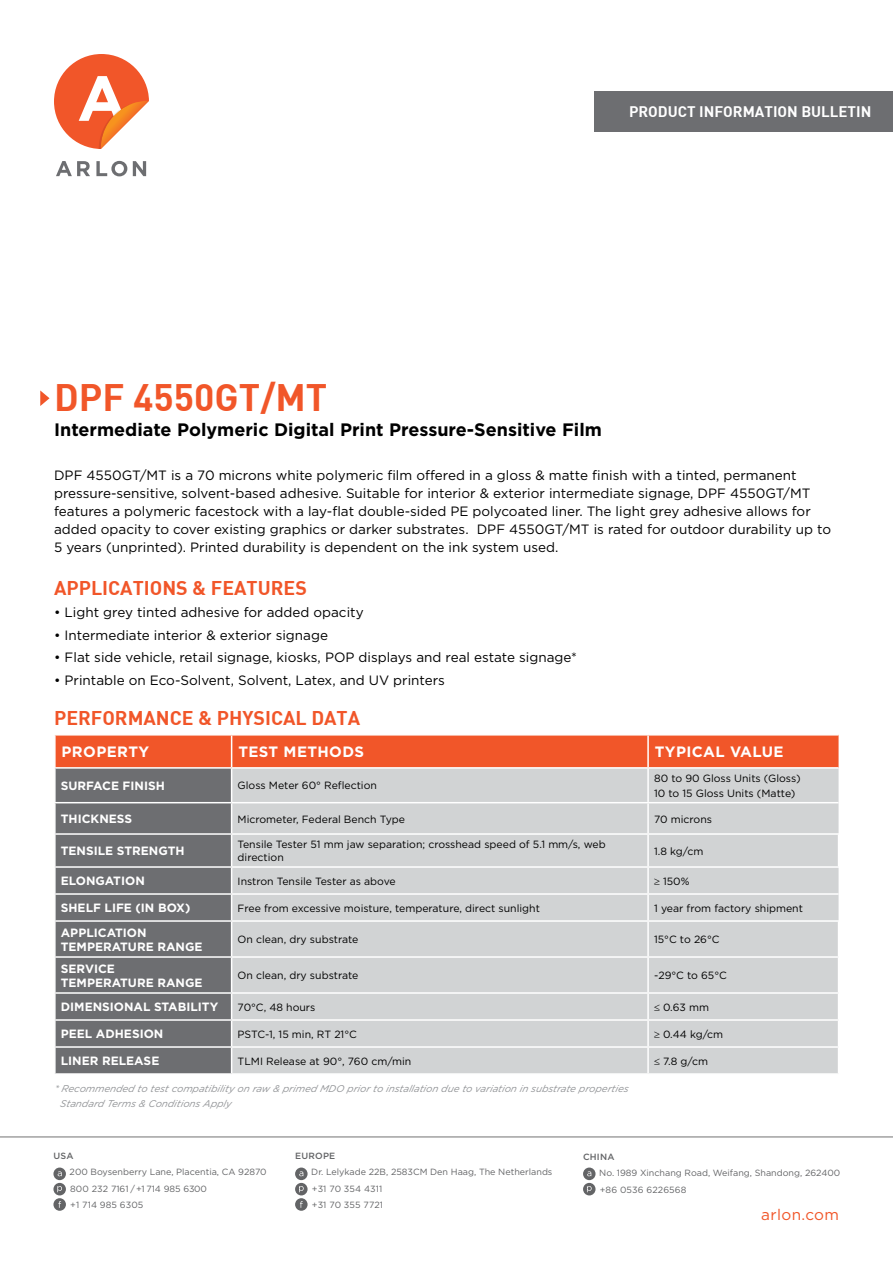
<style>
.page{position:relative;width:893px;height:1263px;background:#fff}
.page>*{position:absolute;margin:0;border:0;box-sizing:border-box;transform-origin:0 0}
.t1{font:37.5px "DIN Bold";color:#f15629}
.t2{font:19.5px "DIN Bold";color:#f15629}
.t3{font:700 18px "Gotham";color:#000}
.t4{font:15.3px "Gotham";letter-spacing:.025em;color:#f15629}
.t5{font:700 15px "Gotham";letter-spacing:.025em;color:#fff}
.t6{font:15px "DIN Bold";color:#fff}
.t7{font:13.5px/18px "Gotham";color:#000}
.t8{font:700 12px/14.4px "Gotham";color:#fff}
.t9{font:10.5px/14.4px "Gotham";color:#000}
.t10{font:italic 9.75px/15.1px "Gotham";color:#939598}
.t11{font:9px/16.5px "Gotham";color:#636466}
.t12{font:500 9px "Gotham";letter-spacing:.025em;color:#636466}
</style>
<div class="page">
<svg style="left:56px;top:161px;width:34px;height:15px"></svg>
<svg style="left:96px;top:161px;width:31px;height:15px"></svg>
<svg style="left:133px;top:161px;width:13px;height:15px"></svg>
<svg style="left:54px;top:54px;width:95px;height:95px"></svg>
<div style="left:595px;top:91px;width:298px;height:41px;background:#6d6e71"></div>
<hr style="left:0;top:1136px;width:893px;height:1px;background:#737373">
<svg style="left:53px;top:1167px;width:13px;height:13px"></svg>
<svg style="left:58px;top:1171px;width:4px;height:5px"></svg>
<div style="left:53px;top:1198px;width:13px;height:13px;background:#636466;border-radius:50%"></div>
<svg style="left:58px;top:1201px;width:3px;height:7px"></svg>
<div style="left:53px;top:1183px;width:13px;height:12px;background:#636466;border-radius:50%"></div>
<svg style="left:57px;top:1186px;width:5px;height:6px"></svg>
<svg style="left:295px;top:1167px;width:13px;height:13px"></svg>
<svg style="left:299px;top:1171px;width:4px;height:5px"></svg>
<div style="left:295px;top:1198px;width:13px;height:13px;background:#636466;border-radius:50%"></div>
<svg style="left:300px;top:1201px;width:3px;height:7px"></svg>
<div style="left:295px;top:1183px;width:13px;height:12px;background:#636466;border-radius:50%"></div>
<svg style="left:299px;top:1186px;width:5px;height:6px"></svg>
<svg style="left:583px;top:1167px;width:12px;height:13px"></svg>
<svg style="left:587px;top:1171px;width:4px;height:5px"></svg>
<div style="left:583px;top:1183px;width:12px;height:12px;background:#636466;border-radius:50%"></div>
<svg style="left:587px;top:1186px;width:5px;height:6px"></svg>
<svg style="left:40px;top:390px;width:10px;height:16px"></svg>
<div style="left:56px;top:735px;width:782px;height:32px;background:#f15629"></div>
<div style="left:56px;top:769px;width:175px;height:304px;background:#6d6e71"></div>
<div style="left:232px;top:769px;width:606px;height:304px;background:#d1d3d4"></div>
<hr style="left:231px;top:735px;width:1px;height:32px;background:#fff">
<hr style="left:647px;top:735px;width:2px;height:32px;background:#fff">
<hr style="left:647px;top:769px;width:2px;height:33px;background:#fff">
<hr style="left:54px;top:802px;width:178px;height:1px;background:#fff">
<hr style="left:232px;top:802px;width:416px;height:1px;background:#fff">
<hr style="left:648px;top:802px;width:190px;height:1px;background:#fff">
<hr style="left:647px;top:803px;width:2px;height:30px;background:#fff">
<hr style="left:54px;top:833px;width:178px;height:2px;background:#fff">
<hr style="left:232px;top:833px;width:416px;height:2px;background:#fff">
<hr style="left:648px;top:833px;width:191px;height:2px;background:#fff">
<hr style="left:647px;top:835px;width:2px;height:31px;background:#fff">
<hr style="left:54px;top:866px;width:178px;height:2px;background:#fff">
<hr style="left:232px;top:866px;width:416px;height:2px;background:#fff">
<hr style="left:648px;top:866px;width:191px;height:2px;background:#fff">
<hr style="left:647px;top:868px;width:2px;height:25px;background:#fff">
<hr style="left:54px;top:893px;width:178px;height:2px;background:#fff">
<hr style="left:232px;top:893px;width:416px;height:2px;background:#fff">
<hr style="left:648px;top:893px;width:190px;height:2px;background:#fff">
<hr style="left:647px;top:895px;width:2px;height:25px;background:#fff">
<hr style="left:54px;top:920px;width:178px;height:2px;background:#fff">
<hr style="left:232px;top:920px;width:416px;height:2px;background:#fff">
<hr style="left:648px;top:920px;width:191px;height:2px;background:#fff">
<hr style="left:647px;top:922px;width:2px;height:34px;background:#fff">
<hr style="left:54px;top:956px;width:178px;height:2px;background:#fff">
<hr style="left:232px;top:956px;width:416px;height:2px;background:#fff">
<hr style="left:648px;top:956px;width:191px;height:2px;background:#fff">
<hr style="left:647px;top:958px;width:2px;height:34px;background:#fff">
<hr style="left:54px;top:992px;width:178px;height:2px;background:#fff">
<hr style="left:232px;top:992px;width:416px;height:2px;background:#fff">
<hr style="left:648px;top:992px;width:191px;height:2px;background:#fff">
<hr style="left:647px;top:994px;width:2px;height:25px;background:#fff">
<hr style="left:54px;top:1019px;width:178px;height:2px;background:#fff">
<hr style="left:232px;top:1019px;width:416px;height:2px;background:#fff">
<hr style="left:648px;top:1019px;width:191px;height:2px;background:#fff">
<hr style="left:647px;top:1021px;width:2px;height:25px;background:#fff">
<hr style="left:54px;top:1046px;width:178px;height:2px;background:#fff">
<hr style="left:232px;top:1046px;width:416px;height:2px;background:#fff">
<hr style="left:648px;top:1046px;width:191px;height:2px;background:#fff">
<hr style="left:647px;top:1048px;width:2px;height:25px;background:#fff">
<p class="t6" style="left:629px;top:101px;width:244px">PRODUCT INFORMATION BULLETIN</p>
<h1 class="t1" style="left:54px;top:372px;width:275px">DPF 4550GT/MT</h1>
<h3 class="t3" style="left:54px;top:419px;width:549px">Intermediate Polymeric Digital Print Pressure-Sensitive Film</h3>
<p class="t7" style="left:54px;top:465px;width:779px">DPF 4550GT/MT is a 70 microns white polymeric film offered in a gloss &amp; matte finish with a tinted, permanent pressure-sensitive, solvent-based adhesive. Suitable for interior &amp; exterior intermediate signage, DPF 4550GT/MT features a polymeric facestock with a lay-flat double-sided PE polycoated liner. The light grey adhesive allows for added opacity to cover existing graphics or darker substrates. DPF 4550GT/MT is rated for outdoor durability up to 5 years (unprinted). Printed durability is dependent on the ink system used.</p>
<h2 class="t2" style="left:54px;top:575px;width:254px">APPLICATIONS &amp; FEATURES</h2>
<p class="t7" style="left:54px;top:603px;width:311px">• Light grey tinted adhesive for added opacity</p>
<p class="t7" style="left:54px;top:626px;width:275px">• Intermediate interior &amp; exterior signage</p>
<p class="t7" style="left:54px;top:648px;width:524px">• Flat side vehicle, retail signage, kiosks, POP displays and real estate signage*</p>
<p class="t7" style="left:54px;top:671px;width:392px">• Printable on Eco-Solvent, Solvent, Latex, and UV printers</p>
<h2 class="t2" style="left:54px;top:705px;width:308px">PERFORMANCE &amp; PHYSICAL DATA</h2>
<p class="t5" style="left:62px;top:743px;width:89px">PROPERTY</p>
<p class="t5" style="left:238px;top:743px;width:127px">TEST METHODS</p>
<p class="t5" style="left:655px;top:743px;width:130px">TYPICAL VALUE</p>
<p class="t8" style="left:61px;top:778px;width:106px">SURFACE FINISH</p>
<p class="t9" style="left:238px;top:778px;width:141px">Gloss Meter 60° Reflection</p>
<p class="t9" style="left:654px;top:771px;width:148px">80 to 90 Gloss Units (Gloss)<br>10 to 15 Gloss Units (Matte)</p>
<p class="t8" style="left:61px;top:811px;width:73px">THICKNESS</p>
<p class="t9" style="left:238px;top:811px;width:169px">Micrometer, Federal Bench Type</p>
<p class="t9" style="left:654px;top:811px;width:59px">70 microns</p>
<p class="t8" style="left:61px;top:843px;width:125px">TENSILE STRENGTH</p>
<p class="t9" style="left:238px;top:838px;width:370px;line-height:12.6px">Tensile Tester 51 mm jaw separation; crosshead speed of 5.1 mm/s, web direction</p>
<p class="t9" style="left:654px;top:844px;width:51px">1.8 kg/cm</p>
<p class="t8" style="left:61px;top:873px;width:85px">ELONGATION</p>
<p class="t9" style="left:238px;top:873px;width:160px">Instron Tensile Tester as above</p>
<p class="t9" style="left:654px;top:873px;width:37px">≥ 150%</p>
<p class="t8" style="left:61px;top:900px;width:131px">SHELF LIFE (IN BOX)</p>
<p class="t9" style="left:238px;top:900px;width:304px">Free from excessive moisture, temperature, direct sunlight</p>
<p class="t9" style="left:654px;top:900px;width:150px">1 year from factory shipment</p>
<p class="t8" style="left:61px;top:925px;width:143px">APPLICATION<br>TEMPERATURE RANGE</p>
<p class="t9" style="left:238px;top:932px;width:122px">On clean, dry substrate</p>
<p class="t9" style="left:654px;top:932px;width:67px">15°C to 26°C</p>
<p class="t8" style="left:61px;top:961px;width:143px">SERVICE<br>TEMPERATURE RANGE</p>
<p class="t9" style="left:238px;top:968px;width:122px">On clean, dry substrate</p>
<p class="t9" style="left:654px;top:968px;width:74px">-29°C to 65°C</p>
<p class="t8" style="left:61px;top:999px;width:159px">DIMENSIONAL STABILITY</p>
<p class="t9" style="left:238px;top:999px;width:79px">70°C, 48 hours</p>
<p class="t9" style="left:654px;top:999px;width:57px">≤ 0.63 mm</p>
<p class="t8" style="left:61px;top:1026px;width:104px">PEEL ADHESION</p>
<p class="t9" style="left:238px;top:1026px;width:121px">PSTC-1, 15 min, RT 21°C</p>
<p class="t9" style="left:654px;top:1026px;width:71px">≥ 0.44 kg/cm</p>
<p class="t8" style="left:61px;top:1053px;width:100px">LINER RELEASE</p>
<p class="t9" style="left:238px;top:1053px;width:175px">TLMI Release at 90°, 760 cm/min</p>
<p class="t9" style="left:654px;top:1053px;width:55px">≤ 7.8 g/cm</p>
<p class="t10" style="left:60px;top:1081px;width:572px;text-indent:-6px">* Recommended to test comp atibility on raw &amp; p rimed MDO p rior to installation due to variation in substrate p rop erties<br>Standard Terms &amp; Conditions App ly</p>
<p class="t12" style="left:53px;top:1150px;width:22px">USA</p>
<p class="t11" style="left:70px;top:1164px;width:198px">200 Boysenberry Lane, Placentia, CA 92870<br>800 232 7161 / +1 714 985 6300<br>+1 714 985 6305</p>
<p class="t12" style="left:295px;top:1150px;width:42px">EUROPE</p>
<p class="t11" style="left:311px;top:1164px;width:243px">Dr. Lelykade 22B, 2583CM Den Haag, The Netherlands +31 70 354 4311<br>+31 70 355 7721</p>
<p class="t12" style="left:583px;top:1151px;width:33px">CHINA</p>
<p class="t11" style="left:599px;top:1164px;width:243px">No. 1989 Xinchang Road, Weifang, Shandong, 262400 +86 0536 6226568</p>
<p class="t4" style="left:761px;top:1206px;width:79px">arlon.com</p>
</div>
